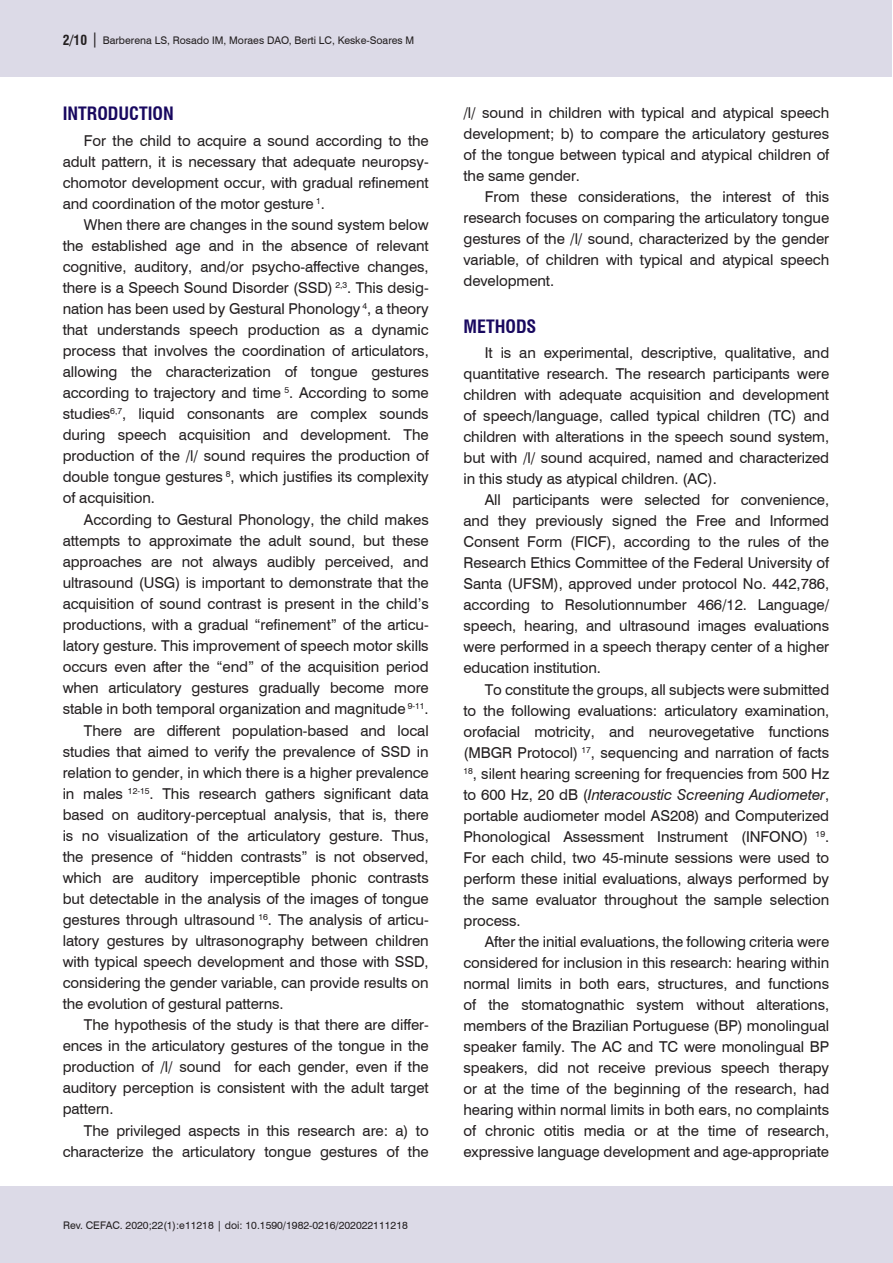
<style>
.page{position:relative;width:893px;height:1263px;background:#fff}
.page>*{position:absolute;margin:0;border:0;box-sizing:border-box;transform-origin:0 0}
.Nivel_1{font:700 condensed 18px "Swiss 721 BT";color:#18085f}
.Corpo_do_texto_INGL{font:15px/21px "Swiss 721 BT";letter-spacing:-.005em;color:#231f20;text-align:justify}
.t1{font:10.5px "Swiss 721 BT";color:#231f20}
.s1{font-weight:700;font-stretch:condensed;font-size:13.5px}
.s2{font-size:15px}
.s3{font-style:italic}
</style>
<div class="page">
<div style="left:0;top:1186px;width:892px;height:77px;background:#dcdae7"></div>
<div style="left:0;top:0;width:892px;height:77px;background:#dcdae7"></div>
<p class="t1" style="left:63px;top:33px;width:353px"><span class="s1">2/10</span> <span class="s2">|</span> Barberena LS, Rosado IM, Moraes DAO, Berti LC, Keske-Soares M</p>
<p class="Nivel_1" style="left:63px;top:103px;width:113px">INTRODUCTION</p>
<p class="Corpo_do_texto_INGL" style="left:63px;top:129px;width:368px;text-indent:21px">For the child to acquire a sound according to the adult pattern, it is necessary that adequate neuropsy&shy;chomotor development occur, with gradual refinement and coordination of the motor gesture <sup>1</sup>.</p>
<p class="Corpo_do_texto_INGL" style="left:63px;top:214px;width:368px;text-indent:21px">When there are changes in the sound system below the established age and in the absence of relevant cognitive, auditory, and/or psycho-affective changes, there is a Speech Sound Disorder (SSD) <sup>2,3</sup>. This desig&shy;nation has been used by Gestural Phonology <sup>4</sup>, a theory that understands speech production as a dynamic process that involves the coordination of articulators, allowing the characterization of tongue gestures according to trajectory and time <sup>5</sup>. According to some studies<sup>6,7</sup>, liquid consonants are complex sounds during speech acquisition and development. The production of the /l/ sound requires the production of double tongue gestures <sup>8</sup>, which justifies its complexity of acquisition.</p>
<p class="Corpo_do_texto_INGL" style="left:63px;top:508px;width:368px;text-indent:21px">According to Gestural Phonology, the child makes attempts to approximate the adult sound, but these approaches are not always audibly perceived, and ultrasound (USG) is important to demonstrate that the acquisition of sound contrast is present in the child’s productions, with a gradual “refinement” of the articu&shy;latory gesture. This improvement of speech motor skills occurs even after the “end” of the acquisition period when articulatory gestures gradually become more stable in both temporal organization and magnitude <sup>9-11</sup>.</p>
<p class="Corpo_do_texto_INGL" style="left:63px;top:719px;width:368px;text-indent:21px">There are different population-based and local studies that aimed to verify the prevalence of SSD in relation to gender, in which there is a higher prevalence in males <sup>12-15</sup>. This research gathers significant data based on auditory-perceptual analysis, that is, there is no visualization of the articulatory gesture. Thus, the presence of “hidden contrasts” is not observed, which are auditory imperceptible phonic contrasts but detectable in the analysis of the images of tongue gestures through ultrasound <sup>16</sup>. The analysis of articu&shy;latory gestures by ultrasonography between children with typical speech development and those with SSD, considering the gender variable, can provide results on the evolution of gestural patterns.</p>
<p class="Corpo_do_texto_INGL" style="left:63px;top:1014px;width:368px;text-indent:21px">The hypothesis of the study is that there are differ&shy;ences in the articulatory gestures of the tongue in the production of /l/ sound for each gender, even if the auditory perception is consistent with the adult target pattern.</p>
<p class="Corpo_do_texto_INGL" style="left:63px;top:1119px;width:368px;text-align:right">The privileged aspects in this research are: a) to characterize the articulatory tongue gestures of the</p>
<p class="t1" style="left:63px;top:1218px;width:346px">Rev. CEFAC. 2020;22(1):e11218 | doi: 10.1590/1982-0216/202022111218</p>
<p class="Corpo_do_texto_INGL" style="left:463px;top:101px;width:367px">/l/ sound in children with typical and atypical speech development; b) to compare the articulatory gestures of the tongue between typical and atypical children of the same gender.</p>
<p class="Corpo_do_texto_INGL" style="left:463px;top:185px;width:367px;text-indent:21px">From these considerations, the interest of this research focuses on comparing the articulatory tongue gestures of the /l/ sound, characterized by the gender variable, of children with typical and atypical speech development.</p>
<p class="Nivel_1" style="left:463px;top:316px;width:74px">METHODS</p>
<p class="Corpo_do_texto_INGL" style="left:463px;top:342px;width:367px;text-indent:21px">It is an experimental, descriptive, qualitative, and quantitative research. The research participants were children with adequate acquisition and development of speech/language, called typical children (TC) and children with alterations in the speech sound system, but with /l/ sound acquired, named and characterized in this study as atypical children. (AC).</p>
<p class="Corpo_do_texto_INGL" style="left:463px;top:489px;width:367px;text-indent:21px">All participants were selected for convenience, and they previously signed the Free and Informed Consent Form (FICF), according to the rules of the Research Ethics Committee of the Federal University of Santa (UFSM), approved under protocol No. 442,786, according to Resolutionnumber 466/12. Language/ speech, hearing, and ultrasound images evaluations were performed in a speech therapy center of a higher education institution.</p>
<p class="Corpo_do_texto_INGL" style="left:463px;top:678px;width:367px;text-indent:21px">To constitute the groups, all subjects were submitted to the following evaluations: articulatory examination, orofacial motricity, and neurovegetative functions (MBGR Protocol) <sup>17</sup>, sequencing and narration of facts <sup>18</sup>, silent hearing screening for frequencies from 500 Hz to 600 Hz, 20 dB (<span class="s3">Interacoustic Screening Audiometer</span>, portable audiometer model AS208) and Computerized Phonological Assessment Instrument (INFONO) <sup>19</sup>.<br>For each child, two 45-minute sessions were used to perform these initial evaluations, always performed by the same evaluator throughout the sample selection process.</p>
<p class="Corpo_do_texto_INGL" style="left:463px;top:930px;width:367px;text-indent:21px">After the initial evaluations, the following criteria were considered for inclusion in this research: hearing within normal limits in both ears, structures, and functions of the stomatognathic system without alterations, members of the Brazilian Portuguese (BP) monolingual speaker family. The AC and TC were monolingual BP speakers, did not receive previous speech therapy or at the time of the beginning of the research, had hearing within normal limits in both ears, no complaints of chronic otitis media or at the time of research, expressive language development and age-appropriate</p>
</div>
